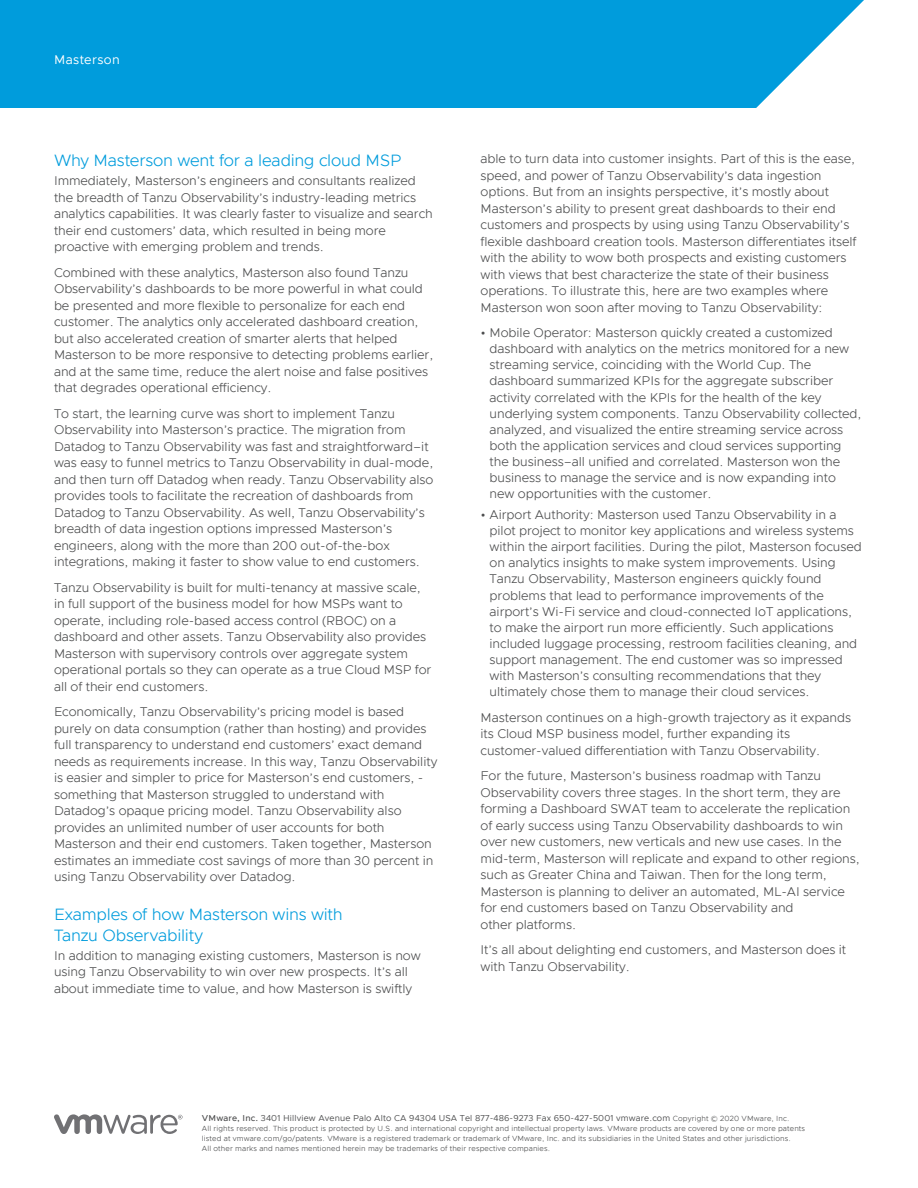
<style>
.page{position:relative;width:918px;height:1188px;background:#fff}
.page>*{position:absolute;margin:0;border:0;box-sizing:border-box;transform-origin:0 0}
._4a__SUBHEAD_1{font:300 16.5px/21px "Metropolis";letter-spacing:-.01em;color:#009cdc}
._3a__BODY_TEXT{font:300 12.75px/16.5px "Metropolis";letter-spacing:-.005em;color:#4b4c4d}
.FOLIO_WHITE{font:12.75px "Metropolis";letter-spacing:.03em;color:#fff}
.BOILERPLATE_HEADER{font:8.7px "Metropolis";letter-spacing:.015em;color:#4b4c4d}
.BOILERPLATE_HEADER-2{font:300 7.5px/9.8px "Metropolis";letter-spacing:.015em;color:#4b4c4d}
.s1{font-weight:500}
.s2{font-weight:300;font-size:7.5px}
</style>
<div class="page">
<svg style="left:54px;top:1114px;width:129px;height:20px"></svg>
<div style="left:0;top:0;width:864px;height:108px;background:#009cdc"></div>
<p class="FOLIO_WHITE" style="left:54px;top:52px;width:67px">Masterson</p>
<p class="_4a__SUBHEAD_1" style="left:54px;top:150px;width:349px">Why Masterson went for a leading cloud MSP</p>
<p class="_3a__BODY_TEXT" style="left:54px;top:172px;width:380px">Immediately, Masterson’s engineers and consultants realized the breadth of Tanzu Observability’s industry-leading metrics analytics capabilities. It was clearly faster to visualize and search their end customers’ data, which resulted in being more proactive with emerging problem and trends.</p>
<p class="_3a__BODY_TEXT" style="left:54px;top:264px;width:381px">Combined with these analytics, Masterson also found Tanzu Observability’s dashboards to be more powerful in what could be presented and more flexible to personalize for each end customer. The analytics only accelerated dashboard creation, but also accelerated creation of smarter alerts that helped Masterson to be more responsive to detecting problems earlier, and at the same time, reduce the alert noise and false positives that degrades operational efficiency.</p>
<p class="_3a__BODY_TEXT" style="left:54px;top:405px;width:381px">To start, the learning curve was short to implement Tanzu Observability into Masterson’s practice. The migration from Datadog to Tanzu Observability was fast and straightforward–it was easy to funnel metrics to Tanzu Observability in dual-mode, and then turn off Datadog when ready. Tanzu Observability also provides tools to facilitate the recreation of dashboards from Datadog to Tanzu Observability. As well, Tanzu Observability’s breadth of data ingestion options impressed Masterson’s engineers, along with the more than 200 out-of-the-box integrations, making it faster to show value to end customers.</p>
<p class="_3a__BODY_TEXT" style="left:54px;top:579px;width:379px">Tanzu Observability is built for multi-tenancy at massive scale, in full support of the business model for how MSPs want to operate, including role-based access control (RBOC) on a dashboard and other assets. Tanzu Observability also provides Masterson with supervisory controls over aggregate system operational portals so they can operate as a true Cloud MSP for all of their end customers.</p>
<p class="_3a__BODY_TEXT" style="left:54px;top:703px;width:385px">Economically, Tanzu Observability’s pricing model is based purely on data consumption (rather than hosting) and provides full transparency to understand end customers’ exact demand needs as requirements increase. In this way, Tanzu Observability is easier and simpler to price for Masterson’s end customers, - something that Masterson struggled to understand with Datadog’s opaque pricing model. Tanzu Observability also provides an unlimited number of user accounts for both Masterson and their end customers. Taken together, Masterson estimates an immediate cost savings of more than 30 percent in using Tanzu Observability over Datadog.</p>
<p class="_4a__SUBHEAD_1" style="left:54px;top:904px;width:290px">Examples of how Masterson wins with<br>Tanzu Observability</p>
<p class="_3a__BODY_TEXT" style="left:54px;top:947px;width:368px">In addition to managing existing customers, Masterson is now using Tanzu Observability to win over new prospects. It’s all about immediate time to value, and how Masterson is swiftly</p>
<p class="_3a__BODY_TEXT" style="left:481px;top:151px;width:377px">able to turn data into customer insights. Part of this is the ease, speed, and power of Tanzu Observability’s data ingestion options. But from an insights perspective, it’s mostly about Masterson’s ability to present great dashboards to their end customers and prospects by using using Tanzu Observability’s flexible dashboard creation tools. Masterson differentiates itself with the ability to wow both prospects and existing customers with views that best characterize the state of their business operations. To illustrate this, here are two examples where Masterson won soon after moving to Tanzu Observability:</p>
<p class="_3a__BODY_TEXT" style="left:490px;top:325px;width:374px;text-indent:-9px">• Mobile Operator: Masterson quickly created a customized dashboard with analytics on the metrics monitored for a new streaming service, coinciding with the World Cup. The dashboard summarized KPIs for the aggregate subscriber activity correlated with the KPIs for the health of the key underlying system components. Tanzu Observability collected, analyzed, and visualized the entire streaming service across both the application services and cloud services supporting the business–all unified and correlated. Masterson won the business to manage the service and is now expanding into new opportunities with the customer.</p>
<p class="_3a__BODY_TEXT" style="left:490px;top:506px;width:374px;text-indent:-9px">• Airport Authority: Masterson used Tanzu Observability in a pilot project to monitor key applications and wireless systems within the airport facilities. During the pilot, Masterson focused on analytics insights to make system improvements. Using Tanzu Observability, Masterson engineers quickly found problems that lead to performance improvements of the airport’s Wi-Fi service and cloud-connected IoT applications, to make the airport run more efficiently. Such applications included luggage processing, restroom facilities cleaning, and support management. The end customer was so impressed with Masterson’s consulting recommendations that they ultimately chose them to manage their cloud services.</p>
<p class="_3a__BODY_TEXT" style="left:481px;top:709px;width:372px">Masterson continues on a high-growth trajectory as it expands its Cloud MSP business model, further expanding its customer-valued differentiation with Tanzu Observability.</p>
<p class="_3a__BODY_TEXT" style="left:481px;top:768px;width:381px">For the future, Masterson’s business roadmap with Tanzu Observability covers three stages. In the short term, they are forming a Dashboard SWAT team to accelerate the replication of early success using Tanzu Observability dashboards to win over new customers, new verticals and new use cases. In the mid-term, Masterson will replicate and expand to other regions, such as Greater China and Taiwan. Then for the long term, Masterson is planning to deliver an automated, ML-AI service for end customers based on Tanzu Observability and<br>other platforms.</p>
<p class="_3a__BODY_TEXT" style="left:481px;top:942px;width:367px">It’s all about delighting end customers, and Masterson does it with Tanzu Observability.</p>
<p class="BOILERPLATE_HEADER" style="left:202px;top:1113px;width:589px"><span class="s1">VMware, Inc.</span> 3401 Hillview Avenue Palo Alto CA 94304 USA Tel 877-486-9273 Fax 650-427-5001 vmware.com <span class="s2">Copyright © 2020 VMware, Inc.</span></p>
<p class="BOILERPLATE_HEADER-2" style="left:202px;top:1124px;width:605px">All rights reserved. This product is protected by U.S. and international copyright and intellectual property laws. VMware products are covered by one or more patents listed at vmware.com/go/patents. VMware is a registered trademark or trademark of VMware, Inc. and its subsidiaries in the United States and other jurisdictions.<br>All other marks and names mentioned herein may be trademarks of their respective companies.</p>
</div>
